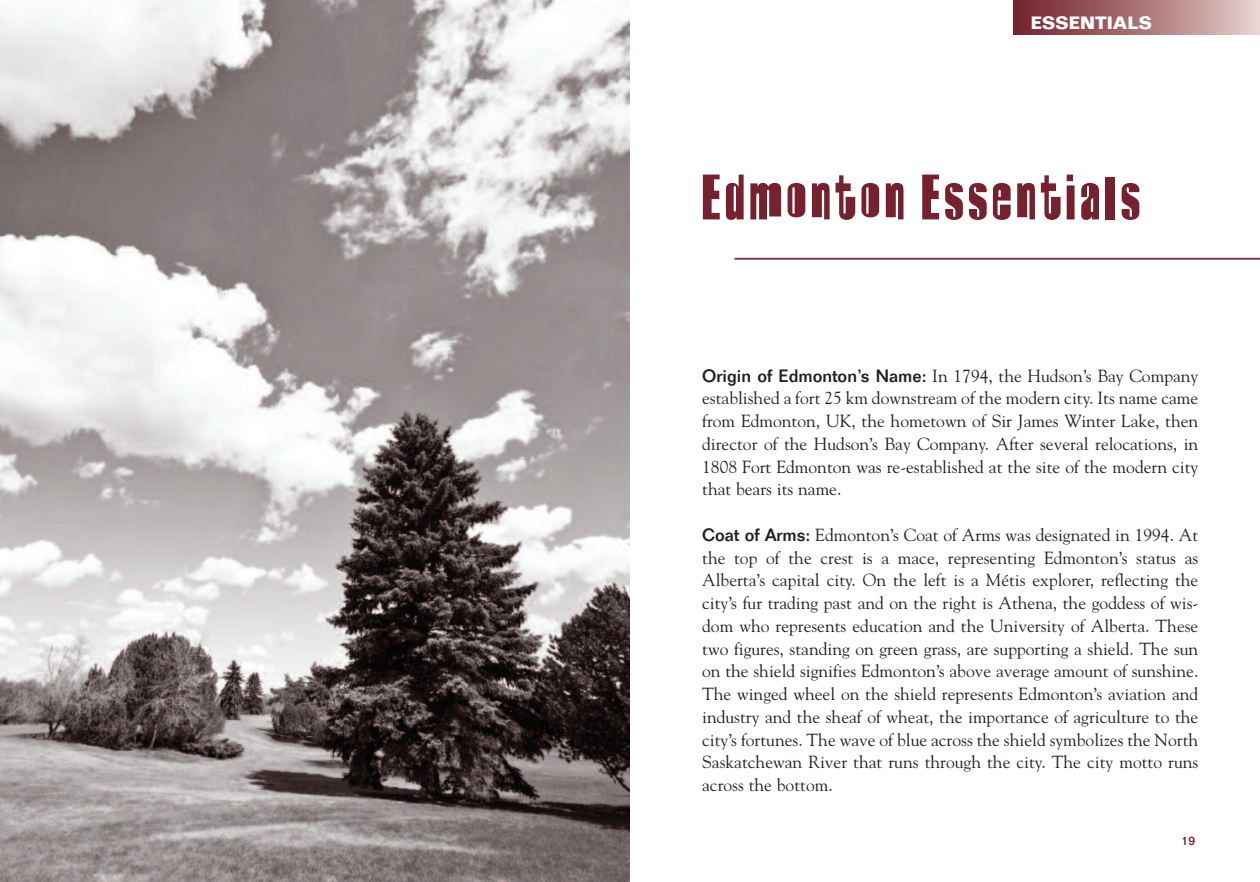
<style>
.page{position:relative;width:1260px;height:882px;background:#fff}
.page>*{position:absolute;margin:0;border:0;box-sizing:border-box;transform-origin:0 0}
.t1{font:700 63px "Harlem";letter-spacing:.085em;color:#752130}
.t2{font:17.5px/22.8px "Goudy";color:#231f20;text-align:justify}
.t3{font:700 17.5px "Folio";color:#fff}
.t4{font:500 12.25px "Folio";color:#752130}
.s1{font-family:"Folio";font-weight:500}
</style>
<div class="page">
<div style="left:1013px;top:0;width:247px;height:34px;background:linear-gradient(to right,#711d27,#e5cfca)"></div>
<img style="left:0;top:0;width:629px;height:882px">
<hr style="left:735px;top:258px;width:525px;height:2px;background:#752130">
<p class="t3" style="left:1031px;top:16px;width:123px">ESSENTIALS</p>
<h1 class="t1" style="left:702px;top:161px;width:439px">Edmonton Essentials</h1>
<p class="t2" style="left:702px;top:364px;width:498px"><span class="s1">Origin of Edmonton’s Name:</span> In 1794, the Hudson’s Bay Company established a fort 25 km downstream of the modern city. Its name came from Edmonton, UK, the hometown of Sir James Winter Lake, then director of the Hudson’s Bay Company. After several relocations, in 1808 Fort Edmonton was re-established at the site of the modern city that bears its name.</p>
<p class="t2" style="left:702px;top:523px;width:498px"><span class="s1">Coat of Arms:</span> Edmonton’s Coat of Arms was designated in 1994. At the top of the crest is a mace, representing Edmonton’s status as Alberta’s capital city. On the left is a Métis explorer, reflecting the city’s fur trading past and on the right is Athena, the goddess of wis&shy;dom who represents education and the University of Alberta. These two figures, standing on green grass, are supporting a shield. The sun on the shield signifies Edmonton’s above average amount of sunshine.<br>The winged wheel on the shield represents Edmonton’s aviation and industry and the sheaf of wheat, the importance of agriculture to the city’s fortunes. The wave of blue across the shield symbolizes the North Saskatchewan River that runs through the city. The city motto runs across the bottom.</p>
<p class="t4" style="left:1182px;top:836px;width:15px">19</p>
</div>
